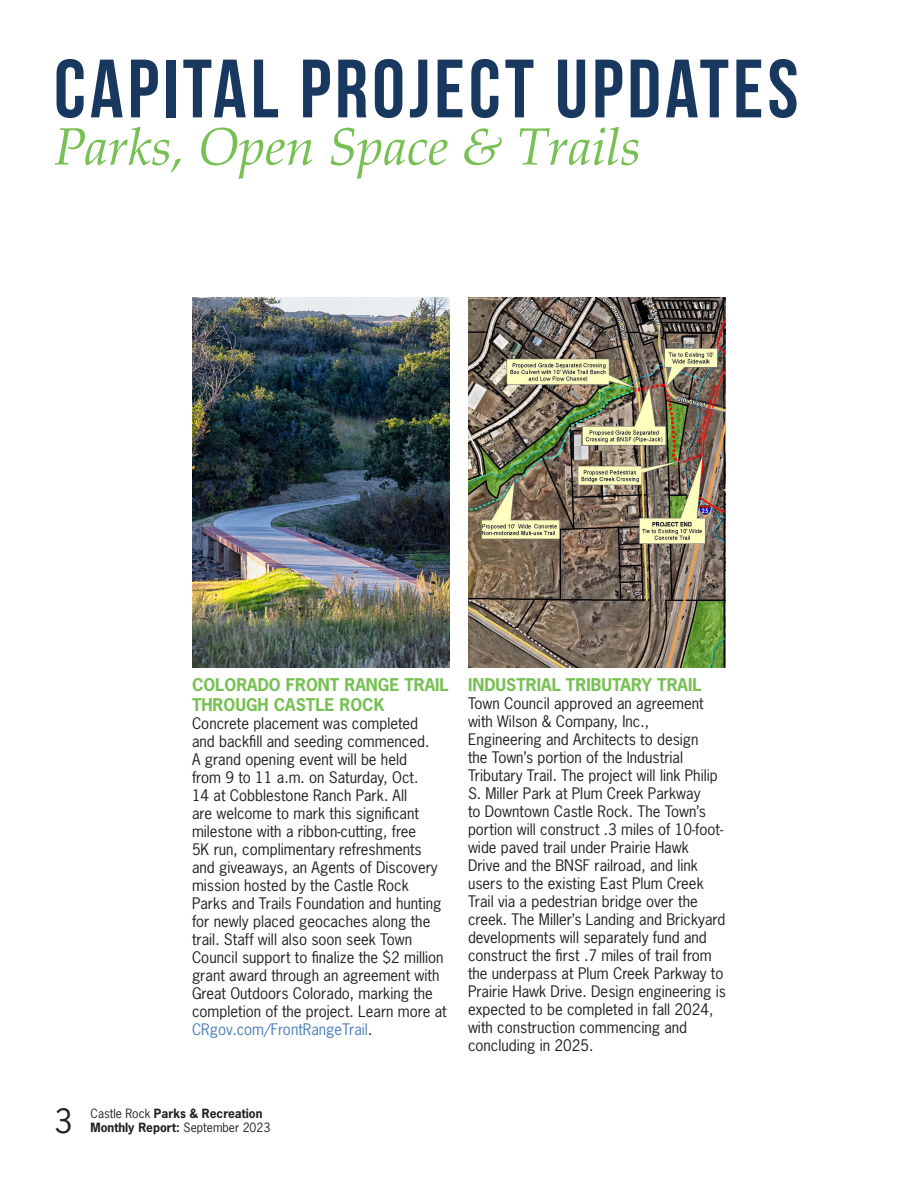
<style>
.page{position:relative;width:918px;height:1188px;background:#fff}
.page>*{position:absolute;margin:0;border:0;box-sizing:border-box;transform-origin:0 0}
.t1{font:82.5px "Bebas Neue";letter-spacing:.05em;color:#193860}
.t2{font:italic 52.5px "Palatino Linotype";color:#77c054}
.t3{font:31.5px "News Gothic Std";color:#231f20}
.t4{font:700 16.5px/19.5px "News Gothic Std";color:#77c054}
.t5{font:15px/18px "News Gothic Std";color:#231f20}
.t6{font:700 12px/14.4px "News Gothic Std";color:#231f20}
.s1{color:#4980b5}
.s2{font-weight:400}
</style>
<div class="page">
<img style="left:468px;top:297px;width:258px;height:371px">
<img style="left:192px;top:297px;width:258px;height:371px">
<p class="t1" style="left:54px;top:44px;width:746px">CAPITAL PROJECT UPDATES</p>
<p class="t2" style="left:54px;top:109px;width:589px">Parks, Open Space &amp; Trails</p>
<p class="t4" style="left:192px;top:675px;width:258px">COLORADO FRONT RANGE TRAIL<br>THROUGH CASTLE ROCK</p>
<p class="t5" style="left:192px;top:714px;width:256px">Concrete placement was completed<br>and backfill and seeding commenced.<br>A grand opening event will be held<br>from 9 to 11 a.m. on Saturday, Oct.<br>14 at Cobblestone Ranch Park. All<br>are welcome to mark this significant milestone with a ribbon-cutting, free<br>5K run, complimentary refreshments and giveaways, an Agents of Discovery mission hosted by the Castle Rock Parks and Trails Foundation and hunting for newly placed geocaches along the trail. Staff will also soon seek Town Council support to finalize the $2 million grant award through an agreement with Great Outdoors Colorado, marking the completion of the project. Learn more at <span class="s1">CRgov.com/FrontRangeTrail</span>.</p>
<p class="t4" style="left:468px;top:675px;width:235px">INDUSTRIAL TRIBUTARY TRAIL</p>
<p class="t5" style="left:468px;top:695px;width:260px">Town Council approved an agreement with Wilson &amp; Company, Inc., Engineering and Architects to design<br>the Town’s portion of the Industrial Tributary Trail. The project will link Philip S. Miller Park at Plum Creek Parkway<br>to Downtown Castle Rock. The Town’s portion will construct .3 miles of 10-foot&shy;wide paved trail under Prairie Hawk<br>Drive and the BNSF railroad, and link users to the existing East Plum Creek Trail via a pedestrian bridge over the creek. The Miller’s Landing and Brickyard developments will separately fund and construct the first .7 miles of trail from the underpass at Plum Creek Parkway to Prairie Hawk Drive. Design engineering is expected to be completed in fall 2024, with construction commencing and concluding in 2025.</p>
<h3 class="t3" style="left:54px;top:1101px;width:20px">3</h3>
<p class="t6" style="left:91px;top:1106px;width:181px"><span class="s2">Castle Rock</span> Parks &amp; Recreation<br>Monthly Report: <span class="s2">September 2023</span></p>
</div>
